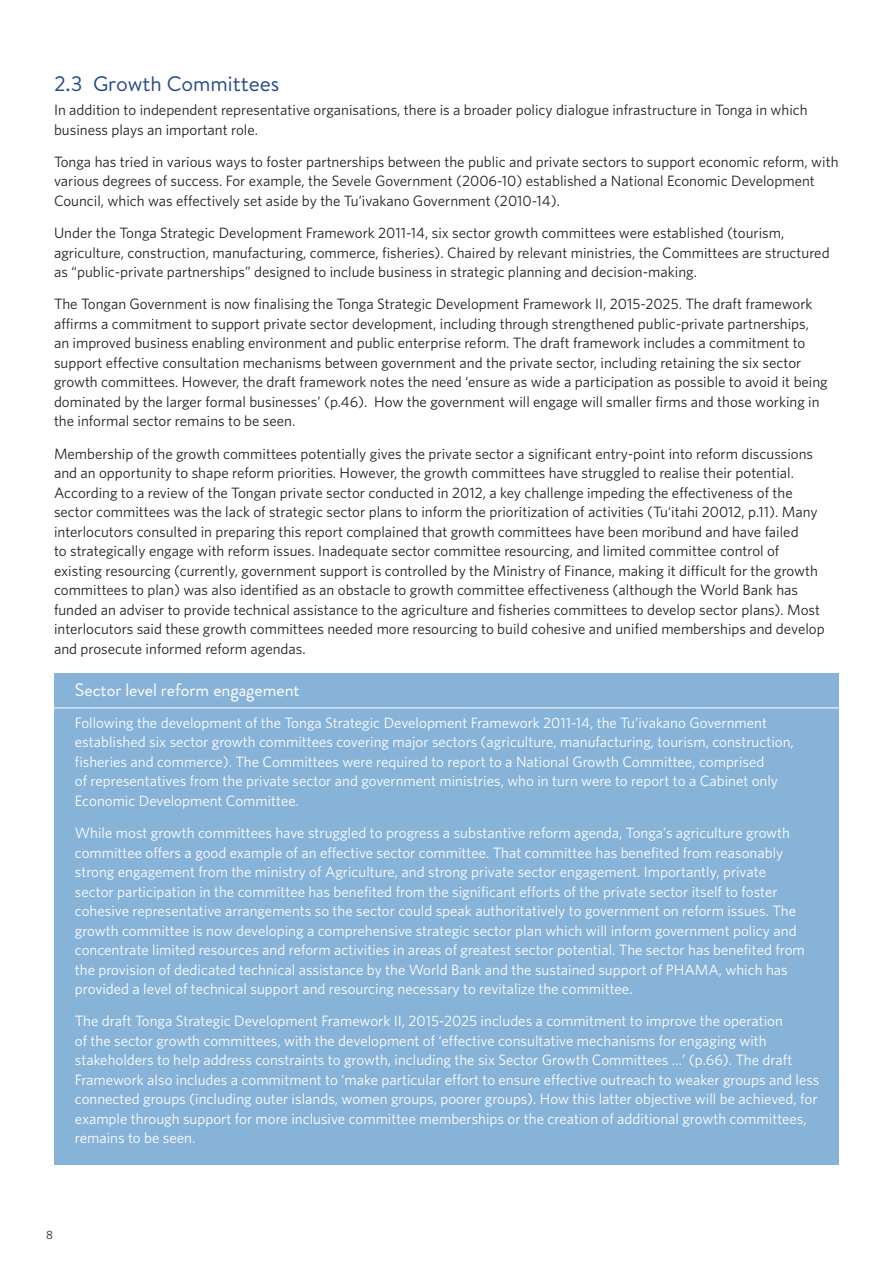
<style>
.page{position:relative;width:893px;height:1263px;background:#fff}
.page>*{position:absolute;margin:0;border:0;box-sizing:border-box;transform-origin:0 0}
.t1{font:21px "Brandon Text";color:#264a8c}
.t2{font:18px "Brandon Grotesque";color:#fff}
.P-1st{font:15px/19.5px "Whitney";color:#231f20}
.t3{font:15px/19.5px "Whitney";color:#fff}
.t4{font:12px "Whitney";color:#231f20}
</style>
<div class="page">
<div style="left:54px;top:673px;width:785px;height:491px;background:#87b3d9"></div>
<hr style="left:54px;top:707px;width:785px;height:1px;background:#fff">
<h2 class="t1" style="left:54px;top:70px;width:227px">2.3 Growth Committees</h2>
<p class="P-1st" style="left:54px;top:100px;width:755px">In addition to independent representative organisations, there is a broader policy dialogue infrastructure in Tonga in which business plays an important role.</p>
<p class="P-1st" style="left:54px;top:151px;width:786px">Tonga has tried in various ways to foster partnerships between the public and private sectors to support economic reform, with various degrees of success. For example, the Sevele Government (2006-10) established a National Economic Development<br>Council, which was effectively set aside by the Tu’ivakano Government (2010-14).</p>
<p class="P-1st" style="left:54px;top:223px;width:777px">Under the Tonga Strategic Development Framework 2011-14, six sector growth committees were established (tourism, agriculture, construction, manufacturing, commerce, fisheries). Chaired by relevant ministries, the Committees are structured as “public-private partnerships” designed to include business in strategic planning and decision-making.</p>
<p class="P-1st" style="left:54px;top:294px;width:775px">The Tongan Government is now finalising the Tonga Strategic Development Framework II, 2015-2025. The draft framework affirms a commitment to support private sector development, including through strengthened public-private partnerships, an improved business enabling environment and public enterprise reform. The draft framework includes a commitment to support effective consultation mechanisms between government and the private sector, including retaining the six sector growth committees. However, the draft framework notes the need ‘ensure as wide a participation as possible to avoid it being dominated by the larger formal businesses’ (p.46). How the government will engage will smaller firms and those working in the informal sector remains to be seen.</p>
<p class="P-1st" style="left:54px;top:443px;width:772px">Membership of the growth committees potentially gives the private sector a significant entry-point into reform discussions and an opportunity to shape reform priorities. However, the growth committees have struggled to realise their potential.<br>According to a review of the Tongan private sector conducted in 2012, a key challenge impeding the effectiveness of the sector committees was the lack of strategic sector plans to inform the prioritization of activities (Tu‘itahi 20012, p.11). Many interlocutors consulted in preparing this report complained that growth committees have been moribund and have failed<br>to strategically engage with reform issues. Inadequate sector committee resourcing, and limited committee control of existing resourcing (currently, government support is controlled by the Ministry of Finance, making it difficult for the growth committees to plan) was also identified as an obstacle to growth committee effectiveness (although the World Bank has funded an adviser to provide technical assistance to the agriculture and fisheries committees to develop sector plans). Most interlocutors said these growth committees needed more resourcing to build cohesive and unified memberships and develop and prosecute informed reform agendas.</p>
<p class="t2" style="left:75px;top:677px;width:226px">Sector level reform engagement</p>
<p class="t3" style="left:75px;top:713px;width:720px">Following the development of the Tonga Strategic Development Framework 2011-14, the Tu’ivakano Government established six sector growth committees covering major sectors (agriculture, manufacturing, tourism, construction, fisheries and commerce). The Committees were required to report to a National Growth Committee, comprised<br>of representatives from the private sector and government ministries, who in turn were to report to a Cabinet only Economic Development Committee.</p>
<p class="t3" style="left:75px;top:823px;width:731px">While most growth committees have struggled to progress a substantive reform agenda, Tonga’s agriculture growth committee offers a good example of an effective sector committee. That committee has benefited from reasonably strong engagement from the ministry of Agriculture, and strong private sector engagement. Importantly, private sector participation in the committee has benefited from the significant efforts of the private sector itself to foster cohesive representative arrangements so the sector could speak authoritatively to government on reform issues. The growth committee is now developing a comprehensive strategic sector plan which will inform government policy and concentrate limited resources and reform activities in areas of greatest sector potential. The sector has benefited from the provision of dedicated technical assistance by the World Bank and the sustained support of PHAMA, which has provided a level of technical support and resourcing necessary to revitalize the committee.</p>
<p class="t3" style="left:75px;top:1011px;width:746px">The draft Tonga Strategic Development Framework II, 2015-2025 includes a commitment to improve the operation<br>of the sector growth committees, with the development of ‘effective consultative mechanisms for engaging with stakeholders to help address constraints to growth, including the six Sector Growth Committees …’ (p.66). The draft Framework also includes a commitment to ‘make particular effort to ensure effective outreach to weaker groups and less connected groups (including outer islands, women groups, poorer groups). How this latter objective will be achieved, for example through support for more inclusive committee memberships or the creation of additional growth committees, remains to be seen.</p>
<p class="t4" style="left:46px;top:1228px;width:8px">8</p>
</div>
